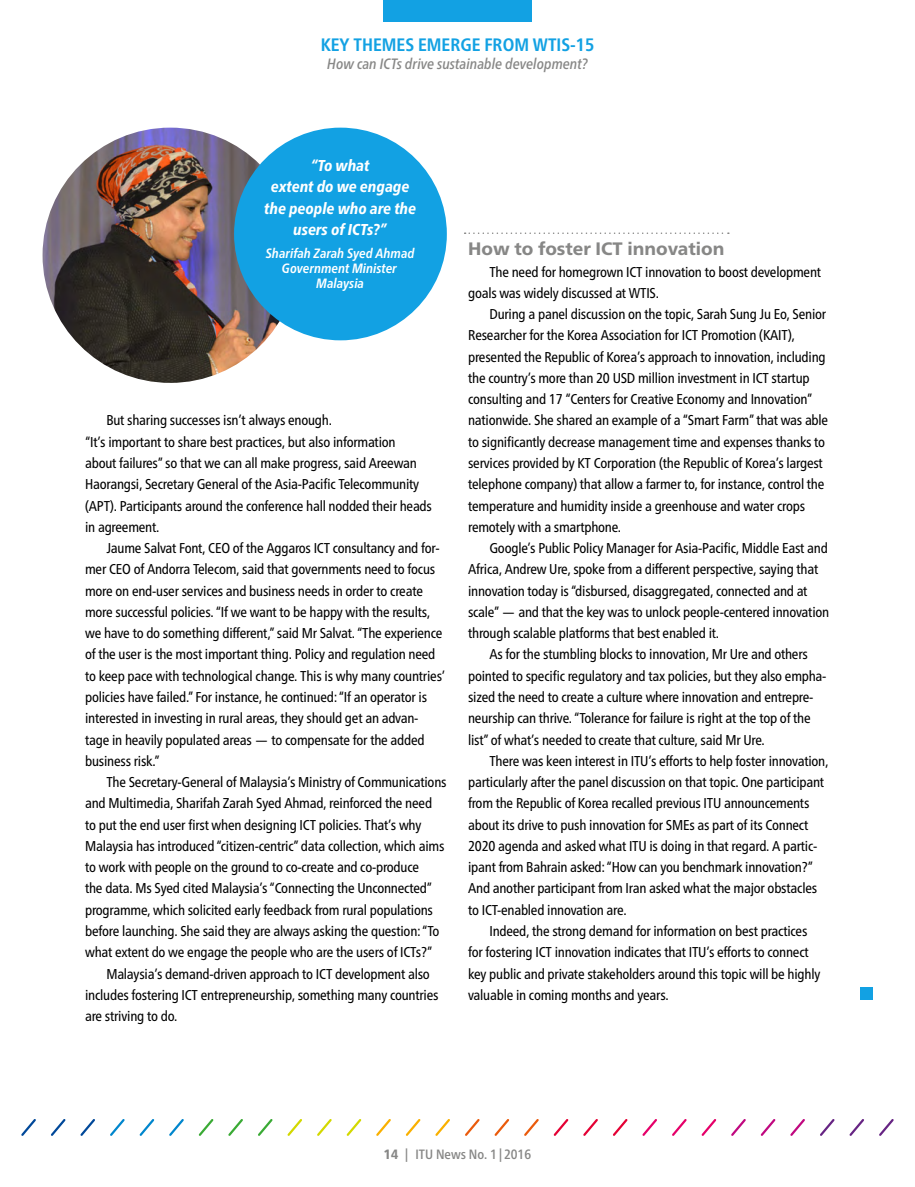
<style>
.page{position:relative;width:915px;height:1187px;background:#fff}
.page>*{position:absolute;margin:0;border:0;box-sizing:border-box;transform-origin:0 0}
.t1{font:700 condensed 18px "Frutiger Neue LTW1 G";color:#12a1e3}
.t2{font:800 18px "Frutiger Neue LTW1 G";color:#878786}
.t3{font:italic 800 condensed 15.75px/21.3px "Frutiger Neue LTW1 G";color:#fff;text-align:center}
.t4{font:italic 500 condensed 15px "Frutiger Neue LTW1 G";color:#878786}
.t5{font:condensed 14.25px/21.3px "Frutiger Neue LTW1 G";letter-spacing:-.015em;color:#000}
.t6{font:italic 700 condensed 13.5px/15px "Frutiger Neue LTW1 G";color:#fff;text-align:center}
.t7{font:500 condensed 13.5px "Frutiger Neue LTW1 G";color:#878786}
.s1{font-weight:800}
</style>
<div class="page">
<svg style="left:464px;top:232px;width:264px;height:2px"></svg>
<div style="left:859px;top:986px;width:13px;height:13px;background:#12a1e3"></div>
<img style="left:43px;top:128px;width:255px;height:255px;border-radius:128px">
<div style="left:234px;top:128px;width:212px;height:212px;background:#12a1e3;border-radius:50%"></div>
<svg style="left:21px;top:1119px;width:15px;height:17px"></svg>
<svg style="left:51px;top:1119px;width:15px;height:17px"></svg>
<svg style="left:80px;top:1119px;width:15px;height:17px"></svg>
<svg style="left:110px;top:1119px;width:15px;height:17px"></svg>
<svg style="left:139px;top:1119px;width:16px;height:17px"></svg>
<svg style="left:169px;top:1119px;width:15px;height:17px"></svg>
<svg style="left:198px;top:1119px;width:16px;height:17px"></svg>
<svg style="left:228px;top:1119px;width:15px;height:17px"></svg>
<svg style="left:258px;top:1119px;width:15px;height:17px"></svg>
<svg style="left:287px;top:1119px;width:15px;height:17px"></svg>
<svg style="left:317px;top:1119px;width:15px;height:17px"></svg>
<svg style="left:346px;top:1119px;width:16px;height:17px"></svg>
<svg style="left:376px;top:1119px;width:15px;height:17px"></svg>
<svg style="left:405px;top:1119px;width:16px;height:17px"></svg>
<svg style="left:435px;top:1119px;width:15px;height:17px"></svg>
<svg style="left:465px;top:1119px;width:15px;height:17px"></svg>
<svg style="left:494px;top:1119px;width:16px;height:17px"></svg>
<svg style="left:524px;top:1119px;width:15px;height:17px"></svg>
<svg style="left:553px;top:1119px;width:16px;height:17px"></svg>
<svg style="left:583px;top:1119px;width:15px;height:17px"></svg>
<svg style="left:613px;top:1119px;width:15px;height:17px"></svg>
<svg style="left:642px;top:1119px;width:15px;height:17px"></svg>
<svg style="left:672px;top:1119px;width:15px;height:17px"></svg>
<svg style="left:701px;top:1119px;width:16px;height:17px"></svg>
<svg style="left:731px;top:1119px;width:15px;height:17px"></svg>
<svg style="left:760px;top:1119px;width:16px;height:17px"></svg>
<svg style="left:790px;top:1119px;width:15px;height:17px"></svg>
<svg style="left:820px;top:1119px;width:15px;height:17px"></svg>
<svg style="left:849px;top:1119px;width:15px;height:17px"></svg>
<svg style="left:879px;top:1119px;width:15px;height:17px"></svg>
<div style="left:383px;top:0;width:148px;height:21px;background:#12a1e3"></div>
<p class="t1" style="left:320px;top:34px;width:275px">KEY THEMES EMERGE FROM WTIS‑15</p>
<p class="t4" style="left:327px;top:55px;width:262px">How can ICTs drive sustainable development?</p>
<p class="t3" style="left:264px;top:155px;width:153px">“To what<br>extent do we engage the people who are the users of ICTs?”</p>
<p class="t6" style="left:266px;top:246px;width:150px">Sharifah Zarah Syed Ahmad<br>Government Minister<br>Malaysia</p>
<p class="t5" style="left:85px;top:410px;width:348px;text-indent:21px">But sharing successes isn’t always enough.<br>“It’s important to share best practices, but also information<br>about failures” so that we can all make progress, said Areewan Haorangsi, Secretary General of the Asia-Pacific Telecommunity (APT). Participants around the conference hall nodded their heads in agreement.</p>
<p class="t5" style="left:85px;top:537px;width:361px;text-indent:21px">Jaume Salvat Font, CEO of the Aggaros ICT consultancy and for‑ mer CEO of Andorra Telecom, said that governments need to focus more on end-user services and business needs in order to create more successful policies. “If we want to be happy with the results, we have to do something different,” said Mr Salvat. “The experience of the user is the most important thing. Policy and regulation need to keep pace with technological change. This is why many countries’ policies have failed.” For instance, he continued: “If an operator is interested in investing in rural areas, they should get an advan‑ tage in heavily populated areas — to compensate for the added business risk.”</p>
<p class="t5" style="left:106px;top:771px;width:341px">The Secretary-General of Malaysia’s Ministry of Communications</p>
<p class="t5" style="left:85px;top:792px;width:348px">and Multimedia, Sharifah Zarah Syed Ahmad, reinforced the need</p>
<p class="t5" style="left:85px;top:813px;width:338px">to put the end user first when designing ICT policies. That’s why</p>
<p class="t5" style="left:85px;top:835px;width:360px">Malaysia has introduced “citizen-centric” data collection, which aims</p>
<p class="t5" style="left:85px;top:856px;width:335px">to work with people on the ground to co-create and co-produce</p>
<p class="t5" style="left:85px;top:877px;width:348px">the data. Ms Syed cited Malaysia’s “Connecting the Unconnected”</p>
<p class="t5" style="left:85px;top:899px;width:349px">programme, which solicited early feedback from rural populations</p>
<p class="t5" style="left:85px;top:920px;width:355px">before launching. She said they are always asking the question: “To</p>
<p class="t5" style="left:85px;top:941px;width:349px">what extent do we engage the people who are the users of ICTs?”</p>
<p class="t5" style="left:106px;top:962px;width:325px">Malaysia’s demand-driven approach to ICT development also</p>
<p class="t5" style="left:85px;top:984px;width:355px">includes fostering ICT entrepreneurship, something many countries</p>
<p class="t5" style="left:85px;top:1005px;width:94px">are striving to do.</p>
<p class="t2" style="left:468px;top:238px;width:258px">How to foster ICT innovation</p>
<p class="t5" style="left:468px;top:261px;width:354px;text-indent:21px">The need for homegrown ICT innovation to boost development goals was widely discussed at WTIS.</p>
<p class="t5" style="left:468px;top:303px;width:361px;text-indent:21px">During a panel discussion on the topic, Sarah Sung Ju Eo, Senior Researcher for the Korea Association for ICT Promotion (KAIT), presented the Republic of Korea’s approach to innovation, including the country’s more than 20 USD million investment in ICT startup consulting and 17 “Centers for Creative Economy and Innovation” nationwide. She shared an example of a “Smart Farm” that was able to significantly decrease management time and expenses thanks to services provided by KT Corporation (the Republic of Korea’s largest telephone company) that allow a farmer to, for instance, control the temperature and humidity inside a greenhouse and water crops remotely with a smartphone.</p>
<p class="t5" style="left:468px;top:537px;width:362px;text-indent:21px">Google’s Public Policy Manager for Asia-Pacific, Middle East and Africa, Andrew Ure, spoke from a different perspective, saying that innovation today is “disbursed, disaggregated, connected and at scale” — and that the key was to unlock people-centered innovation through scalable platforms that best enabled it.</p>
<p class="t5" style="left:468px;top:643px;width:360px;text-indent:21px">As for the stumbling blocks to innovation, Mr Ure and others pointed to specific regulatory and tax policies, but they also empha‑ sized the need to create a culture where innovation and entrepre‑ neurship can thrive. “Tolerance for failure is right at the top of the list” of what’s needed to create that culture, said Mr Ure.</p>
<p class="t5" style="left:468px;top:750px;width:361px;text-indent:21px">There was keen interest in ITU’s efforts to help foster innovation, particularly after the panel discussion on that topic. One participant from the Republic of Korea recalled previous ITU announcements about its drive to push innovation for SMEs as part of its Connect 2020 agenda and asked what ITU is doing in that regard. A partic‑ ipant from Bahrain asked: “How can you benchmark innovation?” And another participant from Iran asked what the major obstacles to ICT-enabled innovation are.</p>
<p class="t5" style="left:468px;top:920px;width:353px;text-indent:21px">Indeed, the strong demand for information on best practices for fostering ICT innovation indicates that ITU’s efforts to connect key public and private stakeholders around this topic will be highly valuable in coming months and years.</p>
<p class="t7" style="left:384px;top:1146px;width:149px"><span class="s1">14</span> | ITU News No. 1|2016</p>
</div>
